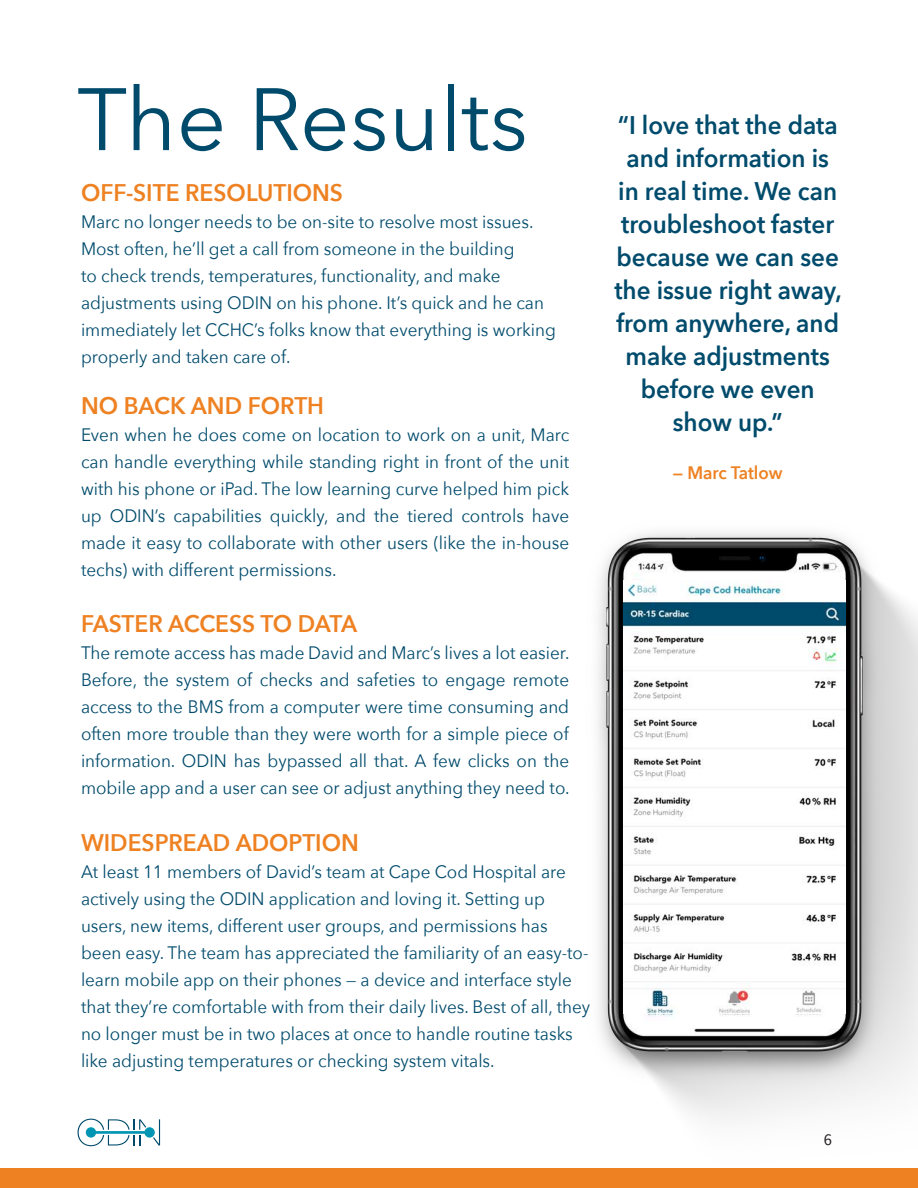
<style>
.page{position:relative;width:918px;height:1188px;background:#fff}
.page>*{position:absolute;margin:0;border:0;box-sizing:border-box;transform-origin:0 0}
.t1{font:87.45px "Avenir Next";color:#004b6c}
.t2{font:600 25.5px/33px "Avenir Next";color:#004b6c;text-align:center;scale:.95 1}
.t3{font:600 24px "Avenir Next";color:#ee8122;scale:.95 1}
.t4{font:18px/27px "Avenir Next";color:#004b6c;scale:.95 1}
.t5{font:600 18px "Avenir Next";color:#ee8122;scale:.95 1}
.t6{font:16.5px "Source Sans Pro";color:#231f20}
</style>
<div class="page">
<svg style="left:78px;top:1119px;width:82px;height:27px"></svg>
<div style="left:0;top:1169px;width:918px;height:19px;background:#ee8122"></div>
<img style="left:577px;top:532px;width:341px;height:637px">
<img style="left:623px;top:581px;width:222px;height:433px">
<p class="t1" style="left:77px;top:46px;width:452px">The Results</p>
<p class="t3" style="left:81px;top:172px;width:277px">OFF-SITE RESOLUTIONS</p>
<p class="t4" style="left:81px;top:208px;width:501px">Marc no longer needs to be on-site to resolve most issues.<br>Most often, he’ll get a call from someone in the building<br>to check trends, temperatures, functionality, and make adjustments using ODIN on his phone. It’s quick and he can immediately let CCHC’s folks know that everything is working properly and taken care of.</p>
<p class="t3" style="left:81px;top:385px;width:257px">NO BACK AND FORTH</p>
<p class="t4" style="left:81px;top:421px;width:515px;text-align:justify">Even when he does come on location to work on a unit, Marc can handle everything while standing right in front of the unit with his phone or iPad. The low learning curve helped him pick up ODIN’s capabilities quickly, and the tiered controls have made it easy to collaborate with other users (like the in-house techs) with different permissions.</p>
<p class="t3" style="left:81px;top:603px;width:292px">FASTER ACCESS TO DATA</p>
<p class="t4" style="left:81px;top:638px;width:516px;text-align:justify">The remote access has made David and Marc’s lives a lot easier.<br>Before, the system of checks and safeties to engage remote access to the BMS from a computer were time consuming and often more trouble than they were worth for a simple piece of information. ODIN has bypassed all that. A few clicks on the mobile app and a user can see or adjust anything they need to.</p>
<p class="t3" style="left:81px;top:822px;width:294px">WIDESPREAD ADOPTION</p>
<p class="t4" style="left:81px;top:857px;width:538px">At least 11 members of David’s team at Cape Cod Hospital are actively using the ODIN application and loving it. Setting up users, new items, different user groups, and permissions has been easy. The team has appreciated the familiarity of an easy-to&shy;learn mobile app on their phones — a device and interface style that they’re comfortable with from their daily lives. Best of all, they no longer must be in two places at once to handle routine tasks like adjusting temperatures or checking system vitals.</p>
<p class="t2" style="left:614px;top:108px;width:241px">“I love that the data and information is in real time. We can troubleshoot faster because we can see the issue right away, from anywhere, and make adjustments before we even show up.”</p>
<p class="t5" style="left:673px;top:458px;width:117px">— Marc Tatlow</p>
<p class="t6" style="left:824px;top:1129px;width:10px">6</p>
</div>
